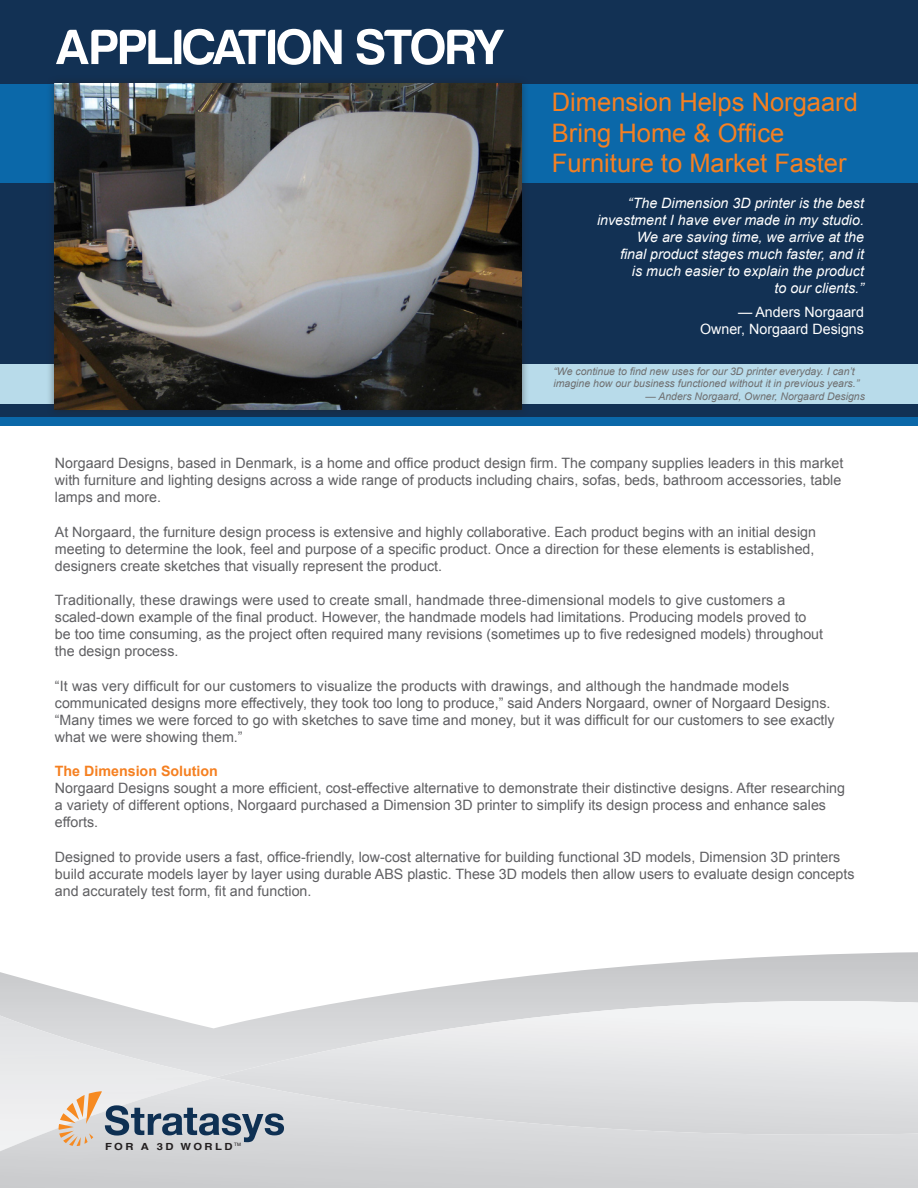
<style>
.page{position:relative;width:918px;height:1188px;background:#fff}
.page>*{position:absolute;margin:0;border:0;box-sizing:border-box;transform-origin:0 0}
.t1{font:51px "Harabara";letter-spacing:.02em;color:#fff}
.t2{font:25.5px/30.6px "Arial";color:#f58021}
.t3{font:14.25px/17.1px "Arial";color:#5f5f62}
.t4{font:italic 14.25px/17.1px "Arial";color:#fff;text-align:right}
.t5{font:14.25px "Arial";color:#fff}
.t6{font:700 14.25px "Arial";color:#f58021}
.t7{font:italic 10.5px/12.6px "Arial";color:#6e6e6f}
.t8{font:700 9.75px "Helvetica LT Std";letter-spacing:.21em;color:#231f20;scale:1.15 1}
</style>
<div class="page">
<svg style="left:0;top:952px;width:918px;height:49px"></svg>
<svg style="left:0;top:1001px;width:918px;height:77px"></svg>
<img style="left:0;top:1010px;width:215px;height:68px">
<svg style="left:58px;top:1091px;width:226px;height:55px;background:#b6b9bc"></svg>
<div style="left:0;top:415px;width:918px;height:11px;background:#0b68a9"></div>
<div style="left:0;top:0;width:918px;height:417px;background:#123154"></div>
<div style="left:0;top:364px;width:918px;height:39px;background:#b8dbea"></div>
<div style="left:0;top:84px;width:918px;height:98px;background:#0b68a9"></div>
<div style="left:46px;top:75px;width:484px;height:343px;background:#231f20;opacity:.55"></div>
<img style="left:54px;top:83px;width:468px;height:327px">
<p class="t1" style="left:56px;top:21px;width:451px">APPLICATION STORY</p>
<p class="t2" style="left:552px;top:87px;width:308px">Dimension Helps Norgaard<br>Bring Home &amp; Office</p>
<p class="t2" style="left:552px;top:148px;width:296px">Furniture to Market Faster</p>
<p class="t4" style="left:597px;top:194px;width:268px">“The Dimension 3D printer is the best investment I have ever made in my studio.<br>We are saving time, we arrive at the<br>final product stages much faster, and it<br>is much easier to explain the product<br>to our clients.”</p>
<p class="t5" style="left:738px;top:303px;width:127px">— Anders Norgaard</p>
<p class="t5" style="left:700px;top:320px;width:165px">Owner, Norgaard Designs</p>
<p class="t7" style="left:554px;top:365px;width:307px">“We continue to find new uses for our 3D printer everyday. I can’t imagine how our business functioned without it in previous years.”</p>
<p class="t7" style="left:645px;top:390px;width:221px">— Anders Norgaard, Owner, Norgaard Designs</p>
<p class="t3" style="left:55px;top:455px;width:790px">Norgaard Designs, based in Denmark, is a home and office product design firm. The company supplies leaders in this market with furniture and lighting designs across a wide range of products including chairs, sofas, beds, bathroom accessories, table lamps and more.</p>
<p class="t3" style="left:55px;top:523px;width:763px;text-align:justify">At Norgaard, the furniture design process is extensive and highly collaborative. Each product begins with an initial design meeting to determine the look, feel and purpose of a specific product. Once a direction for these elements is established, designers create sketches that visually represent the product.</p>
<p class="t3" style="left:55px;top:592px;width:770px">Traditionally, these drawings were used to create small, handmade three-dimensional models to give customers a scaled-down example of the final product. However, the handmade models had limitations. Producing models proved to be too time consuming, as the project often required many revisions (sometimes up to five redesigned models) throughout the design process.</p>
<p class="t3" style="left:55px;top:677px;width:781px">“It was very difficult for our customers to visualize the products with drawings, and although the handmade models communicated designs more effectively, they took too long to produce,” said Anders Norgaard, owner of Norgaard Designs. “Many times we were forced to go with sketches to save time and money, but it was difficult for our customers to see exactly what we were showing them.”</p>
<p class="t6" style="left:55px;top:762px;width:165px">The Dimension Solution</p>
<p class="t3" style="left:55px;top:780px;width:792px">Norgaard Designs sought a more efficient, cost-effective alternative to demonstrate their distinctive designs. After researching a variety of different options, Norgaard purchased a Dimension 3D printer to simplify its design process and enhance sales efforts.</p>
<p class="t3" style="left:55px;top:848px;width:801px">Designed to provide users a fast, office-friendly, low-cost alternative for building functional 3D models, Dimension 3D printers build accurate models layer by layer using durable ABS plastic. These 3D models then allow users to evaluate design concepts and accurately test form, fit and function.</p>
<p class="t8" style="left:105px;top:1141px;width:120px">FOR A 3D WORLD<sup>TM</sup></p>
</div>
